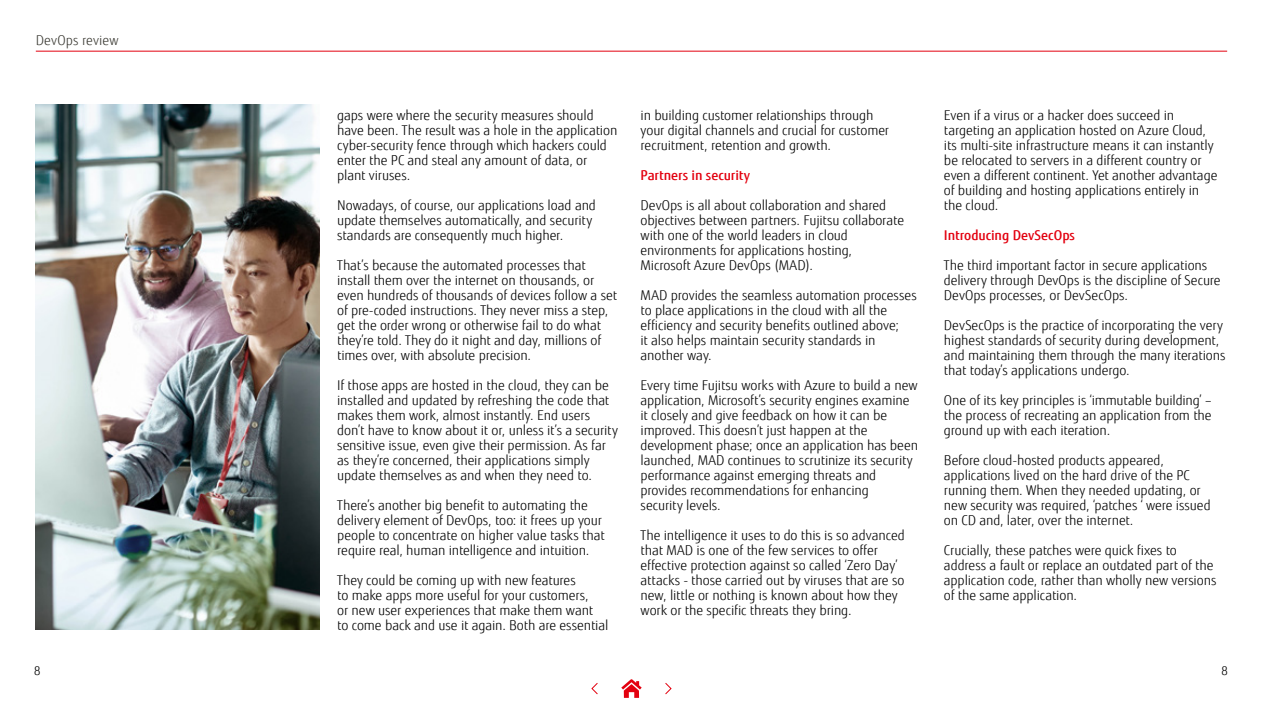
<style>
.page{position:relative;width:1263px;height:711px;background:#fff}
.page>*{position:absolute;margin:0;border:0;box-sizing:border-box;transform-origin:0 0}
.t1{font:300 13.5px/15px "Fujitsu Sans";letter-spacing:-.005em;color:#000}
.t2{font:500 13.5px "Fujitsu Sans";letter-spacing:-.005em;color:#e3000f}
.t3{font:300 13.5px "Fujitsu Sans";letter-spacing:.01em;color:#3b3a33}
.t4{font:300 12px "Fujitsu Sans";color:#000}
</style>
<div class="page">
<img style="left:35px;top:105px;width:285px;height:524px">
<hr style="left:36px;top:51px;width:1191px;height:1px;background:#e3000f">
<svg style="left:621px;top:679px;width:21px;height:19px"></svg>
<svg style="left:665px;top:683px;width:7px;height:12px"></svg>
<svg style="left:591px;top:683px;width:7px;height:12px"></svg>
<p class="t3" style="left:36px;top:32px;width:84px">DevOps review</p>
<p class="t1" style="left:337px;top:108px;width:282px">gaps were where the security measures should have been. The result was a hole in the application cyber-security fence through which hackers could enter the PC and steal any amount of data, or plant viruses.</p>
<p class="t1" style="left:337px;top:198px;width:260px">Nowadays, of course, our applications load and update themselves automatically, and security standards are consequently much higher.</p>
<p class="t1" style="left:337px;top:258px;width:281px">That’s because the automated processes that install them over the internet on thousands, or even hundreds of thousands of devices follow a set of pre-coded instructions. They never miss a step, get the order wrong or otherwise fail to do what they’re told. They do it night and day, millions of times over, with absolute precision.</p>
<p class="t1" style="left:337px;top:378px;width:282px">If those apps are hosted in the cloud, they can be installed and updated by refreshing the code that makes them work, almost instantly. End users don’t have to know about it or, unless it’s a security sensitive issue, even give their permission. As far as they’re concerned, their applications simply update themselves as and when they need to.</p>
<p class="t1" style="left:337px;top:498px;width:269px">There’s another big benefit to automating the delivery element of DevOps, too: it frees up your people to concentrate on higher value tasks that require real, human intelligence and intuition.</p>
<p class="t1" style="left:337px;top:573px;width:273px">They could be coming up with new features<br>to make apps more useful for your customers,<br>or new user experiences that make them want<br>to come back and use it again. Both are essential</p>
<p class="t1" style="left:641px;top:108px;width:250px">in building customer relationships through your digital channels and crucial for customer recruitment, retention and growth.</p>
<p class="t2" style="left:641px;top:167px;width:111px">Partners in security</p>
<p class="t1" style="left:641px;top:198px;width:265px">DevOps is all about collaboration and shared objectives between partners. Fujitsu collaborate with one of the world leaders in cloud environments for applications hosting, Microsoft Azure DevOps (MAD).</p>
<p class="t1" style="left:641px;top:288px;width:278px">MAD provides the seamless automation processes to place applications in the cloud with all the efficiency and security benefits outlined above;<br>it also helps maintain security standards in another way.</p>
<p class="t1" style="left:641px;top:378px;width:279px">Every time Fujitsu works with Azure to build a new application, Microsoft’s security engines examine it closely and give feedback on how it can be improved. This doesn’t just happen at the development phase; once an application has been launched, MAD continues to scrutinize its security performance against emerging threats and provides recommendations for enhancing<br>security levels.</p>
<p class="t1" style="left:641px;top:528px;width:266px">The intelligence it uses to do this is so advanced that MAD is one of the few services to offer effective protection against so called ‘Zero Day’ attacks - those carried out by viruses that are so new, little or nothing is known about how they work or the specific threats they bring.</p>
<p class="t1" style="left:944px;top:108px;width:275px">Even if a virus or a hacker does succeed in targeting an application hosted on Azure Cloud, its multi-site infrastructure means it can instantly be relocated to servers in a different country or even a different continent. Yet another advantage of building and hosting applications entirely in the cloud.</p>
<p class="t2" style="left:944px;top:227px;width:133px">Introducing DevSecOps</p>
<p class="t1" style="left:944px;top:258px;width:278px">The third important factor in secure applications delivery through DevOps is the discipline of Secure<br>DevOps processes, or DevSecOps.</p>
<p class="t1" style="left:944px;top:318px;width:283px">DevSecOps is the practice of incorporating the very highest standards of security during development, and maintaining them through the many iterations that today’s applications undergo.</p>
<p class="t1" style="left:944px;top:393px;width:270px;text-align:justify">One of its key principles is ‘immutable building’ – the process of recreating an application from the ground up with each iteration.</p>
<p class="t1" style="left:944px;top:453px;width:268px">Before cloud-hosted products appeared, applications lived on the hard drive of the PC running them. When they needed updating, or new security was required, ‘patches ‘ were issued on CD and, later, over the internet.</p>
<p class="t1" style="left:944px;top:543px;width:274px">Crucially, these patches were quick fixes to address a fault or replace an outdated part of the application code, rather than wholly new versions of the same application.</p>
<p class="t4" style="left:34px;top:664px;width:8px">8</p>
<p class="t4" style="left:1221px;top:664px;width:8px">8</p>
</div>
